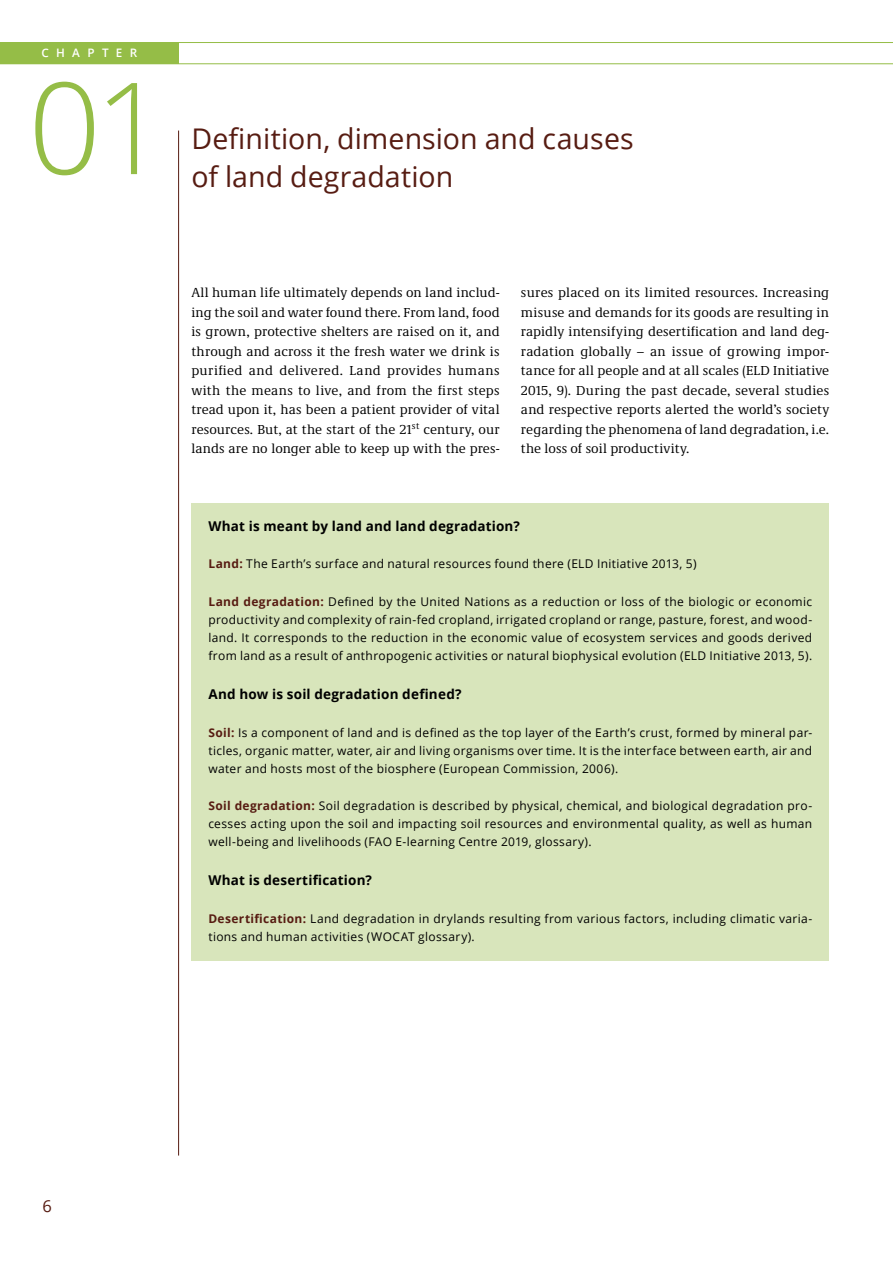
<style>
.page{position:relative;width:893px;height:1263px;background:#fff}
.page>*{position:absolute;margin:0;border:0;box-sizing:border-box;transform-origin:0 0}
.t1{font:300 127.5px "Open Sans";color:#95bd47}
.Headline{font:28.5px/37.5px "Open Sans";letter-spacing:.005em;color:#571c12}
.t2{font:16.5px "Open Sans";color:#571c12}
.Fließtext_englisch{font:13.5px/19.5px "Demos Next Pro";letter-spacing:.005em;color:#000;text-align:justify}
.Kastenhead_schwarz{font:700 13.5px "Open Sans";letter-spacing:.015em;color:#000}
.Kastenbody_1__Abs{font:12px/18px "Open Sans";letter-spacing:.03em;color:#000;text-align:justify}
.t3{font:600 11.7px "Open Sans";letter-spacing:.63em;color:#fff}
.s1{font-weight:700;color:#571c12}
</style>
<div class="page">
<hr style="left:0;top:42px;width:893px;height:1px;background:#95bd47">
<hr style="left:0;top:63px;width:893px;height:1px;background:#95bd47">
<div style="left:0;top:43px;width:179px;height:21px;background:#95bd47"></div>
<hr style="left:178px;top:131px;width:1px;height:1024px;background:#571c12">
<div style="left:191px;top:503px;width:638px;height:457px;background:#d8e5bb"></div>
<p class="t3" style="left:41px;top:45px;width:97px">CHAPTER</p>
<h1 class="t1" style="left:28px;top:40px;width:141px">01</h1>
<p class="Headline" style="left:191px;top:120px;width:444px">Definition, dimension and causes of land degradation</p>
<p class="Fließtext_englisch" style="left:191px;top:283px;width:310px">All human life ultimately depends on land includ&shy;ing the soil and water found there. From land, food is grown, protective shelters are raised on it, and through and across it the fresh water we drink is purified and delivered. Land provides humans with the means to live, and from the first steps tread upon it, has been a patient provider of vital resources. But, at the start of the 21<sup>st</sup> century, our lands are no longer able to keep up with the pres-</p>
<p class="Fließtext_englisch" style="left:521px;top:283px;width:310px">sures placed on its limited resources. Increasing misuse and demands for its goods are resulting in rapidly intensifying desertification and land deg&shy;radation globally – an issue of growing impor&shy;tance for all people and at all scales (ELD Initiative 2015, 9). During the past decade, several studies and respective reports alerted the world’s society regarding the phenomena of land degradation, i.e. the loss of soil productivity.</p>
<p class="Kastenhead_schwarz" style="left:208px;top:516px;width:313px">What is meant by land and land degradation?</p>
<p class="Kastenbody_1__Abs" style="left:208px;top:555px;width:490px"><span class="s1">Land:</span> The Earth’s surface and natural resources found there (ELD Initiative 2013, 5)</p>
<p class="Kastenbody_1__Abs" style="left:208px;top:592px;width:605px"><span class="s1">Land degradation:</span> Defined by the United Nations as a reduction or loss of the biologic or economic productivity and complexity of rain-fed cropland, irrigated cropland or range, pasture, forest, and wood&shy;land. It corresponds to the reduction in the economic value of ecosystem services and goods derived from land as a result of anthropogenic activities or natural biophysical evolution (ELD Initiative 2013, 5).</p>
<p class="Kastenhead_schwarz" style="left:208px;top:685px;width:255px">And how is soil degradation defined?</p>
<p class="Kastenbody_1__Abs" style="left:208px;top:723px;width:605px"><span class="s1">Soil:</span> Is a component of land and is defined as the top layer of the Earth’s crust, formed by mineral par&shy;ticles, organic matter, water, air and living organisms over time. It is the interface between earth, air and water and hosts most of the biosphere (European Commission, 2006).</p>
<p class="Kastenbody_1__Abs" style="left:208px;top:797px;width:605px"><span class="s1">Soil degradation:</span> Soil degradation is described by physical, chemical, and biological degradation pro&shy;cesses acting upon the soil and impacting soil resources and environmental quality, as well as human well-being and livelihoods (FAO E-learning Centre 2019, glossary).</p>
<p class="Kastenhead_schwarz" style="left:208px;top:871px;width:165px">What is desertification?</p>
<p class="Kastenbody_1__Abs" style="left:208px;top:909px;width:605px"><span class="s1">Desertification:</span> Land degradation in drylands resulting from various factors, including climatic varia&shy;tions and human activities (WOCAT glossary).</p>
<h3 class="t2" style="left:43px;top:1194px;width:11px">6</h3>
</div>
